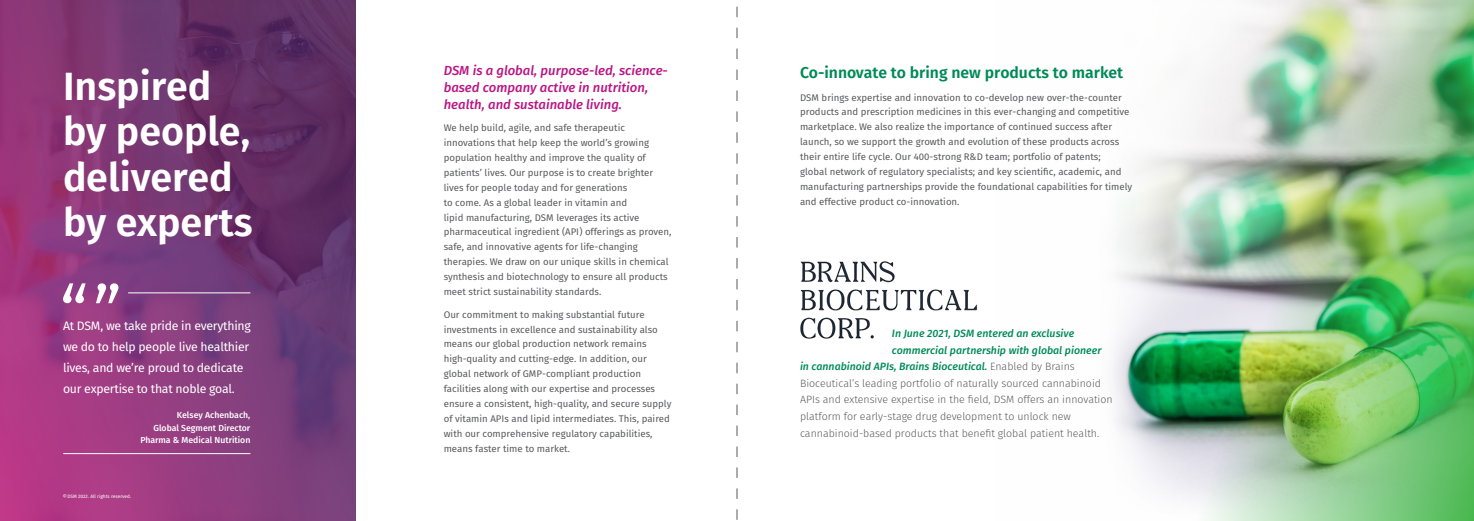
<style>
.page{position:relative;width:1474px;height:521px;background:#fff}
.page>*{position:absolute;margin:0;border:0;box-sizing:border-box;transform-origin:0 0}
.t1{font:600 39.38px/45.5px "Fira Sans";color:#fff}
.t2{font:600 15.75px "Fira Sans";color:#008a57}
.t3{font:italic 500 13.12px/16.6px "Fira Sans";color:#b91583}
.t4{font:12.25px/21px "Fira Sans";letter-spacing:-.02em;color:#fff}
.t5{font:300 10.59px "Fira Sans";color:#58595b}
.t6{font:italic 500 10.59px "Fira Sans";color:#008a57}
.t7{font:9.62px/14.9px "Fira Sans";color:#58595b}
.t8{font:500 8.75px/12.2px "Fira Sans";color:#fff;text-align:right}
.t9{font:4.81px "Fira Sans";color:#fff}
.s1{font-size:5.16px}
.s2{font-weight:300;font-style:normal;color:#58595b}
</style>
<div class="page">
<img style="left:1113px;top:0;width:360px;height:521px">
<img style="left:0;top:0;width:355px;height:521px">
<svg style="left:63px;top:283px;width:23px;height:20px"></svg>
<svg style="left:96px;top:283px;width:22px;height:20px"></svg>
<hr style="left:128px;top:292px;width:122px;height:1px;background:#fff">
<hr style="left:63px;top:453px;width:187px;height:1px;background:#fff">
<svg style="left:737px;top:6px;width:1px;height:514px"></svg>
<img style="left:800px;top:261px;width:178px;height:78px">
<svg style="left:149px;top:488px;width:69px;height:14px"></svg>
<h1 class="t1" style="left:63px;top:63px;width:191px">Inspired by people, delivered by experts</h1>
<p class="t4" style="left:63px;top:315px;width:189px">At DSM, we take pride in everything we do to help people live healthier lives, and we’re proud to dedicate our expertise to that noble goal.</p>
<p class="t8" style="left:140px;top:409px;width:112px">Kelsey Achenbach,<br>Global Segment Director<br>Pharma &amp; Medical Nutrition</p>
<p class="t9" style="left:63px;top:492px;width:70px"><span class="s1">©</span>DSM 2022. All rights reserved.</p>
<h3 class="t3" style="left:444px;top:62px;width:226px">DSM is a global, purpose-led, science&shy;based company active in nutrition, health, and sustainable living.</h3>
<p class="t7" style="left:444px;top:120px;width:229px">We help build, agile, and safe therapeutic innovations that help keep the world’s growing population healthy and improve the quality of patients’ lives. Our purpose is to create brighter lives for people today and for generations<br>to come. As a global leader in vitamin and<br>lipid manufacturing, DSM leverages its active pharmaceutical ingredient (API) offerings as proven, safe, and innovative agents for life-changing therapies. We draw on our unique skills in chemical synthesis and biotechnology to ensure all products meet strict sustainability standards.</p>
<p class="t7" style="left:444px;top:307px;width:229px">Our commitment to making substantial future investments in excellence and sustainability also means our global production network remains high-quality and cutting-edge. In addition, our global network of GMP-compliant production facilities along with our expertise and processes ensure a consistent, high-quality, and secure supply of vitamin APIs and lipid intermediates. This, paired with our comprehensive regulatory capabilities, means faster time to market.</p>
<h2 class="t2" style="left:800px;top:61px;width:324px">Co-innovate to bring new products to market</h2>
<p class="t7" style="left:800px;top:90px;width:334px">DSM brings expertise and innovation to co-develop new over-the-counter products and prescription medicines in this ever-changing and competitive marketplace. We also realize the importance of continued success after launch, so we support the growth and evolution of these products across their entire life cycle. Our 400-strong R&amp;D team; portfolio of patents;<br>global network of regulatory specialists; and key scientific, academic, and manufacturing partnerships provide the foundational capabilities for timely and effective product co-innovation.</p>
<p class="t6" style="left:892px;top:326px;width:184px">In June 2021, DSM entered an exclusive</p>
<p class="t6" style="left:892px;top:342px;width:211px">commercial partnership with global pioneer</p>
<p class="t6" style="left:800px;top:359px;width:276px">in cannabinoid APIs, Brains Bioceutical. <span class="s2">Enabled by Brains</span></p>
<p class="t5" style="left:800px;top:376px;width:302px">Bioceutical’s leading portfolio of naturally sourced cannabinoid</p>
<p class="t5" style="left:800px;top:392px;width:314px">APIs and extensive expertise in the field, DSM offers an innovation</p>
<p class="t5" style="left:800px;top:409px;width:272px">platform for early-stage drug development to unlock new</p>
<p class="t5" style="left:800px;top:425px;width:301px">cannabinoid-based products that benefit global patient health.</p>
</div>
